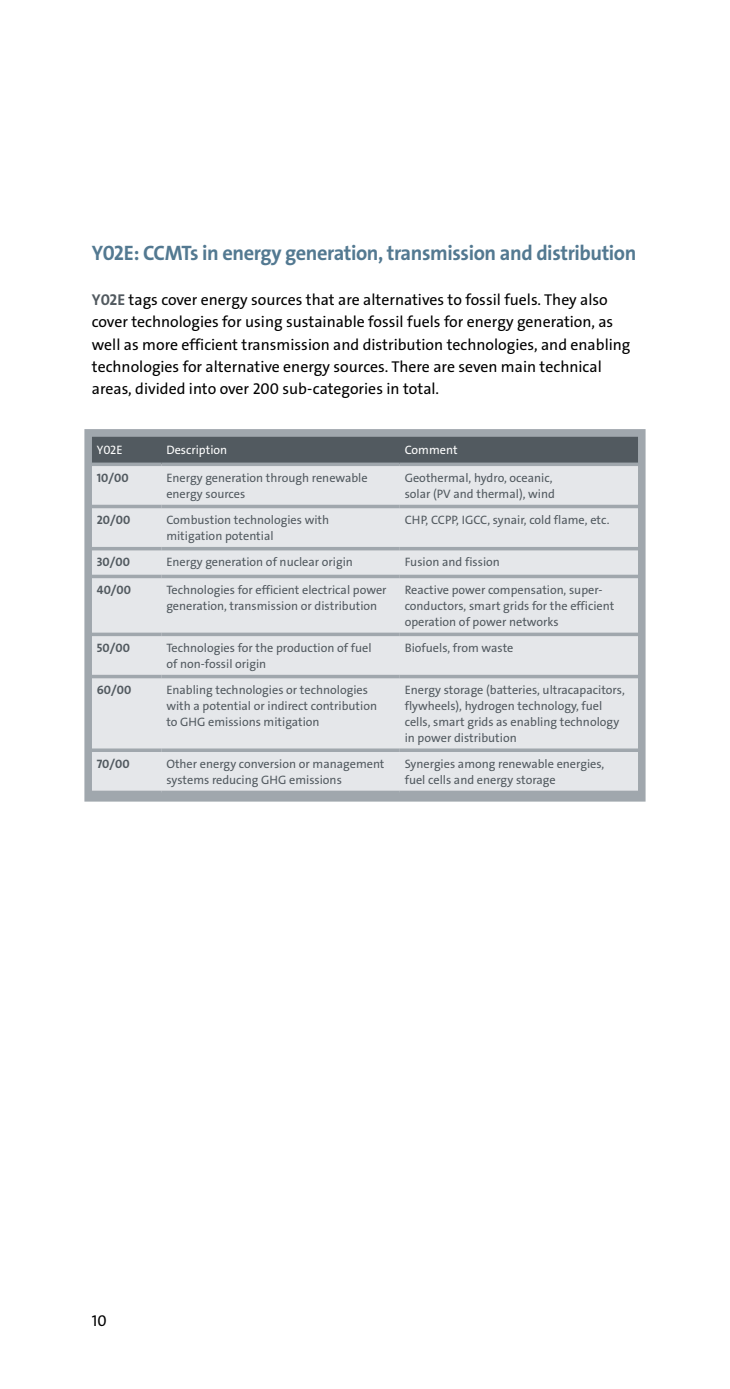
<style>
.page{position:relative;width:730px;height:1389px;background:#fff}
.page>*{position:absolute;margin:0;border:0;box-sizing:border-box;transform-origin:0 0}
.t1{font:21px "The Sans LP7 Bld";letter-spacing:-.02em;color:#537991}
.t2{font:15.75px/22.4px "The Sans LP5 Plain";color:#000}
.t3{font:12.25px/15.8px "The Sans LP5 Plain";color:#525a60}
.t4{font:12.25px "The Sans LP7 Bld";letter-spacing:.005em;color:#525a60}
.t5{font:12.25px "The Sans LP5 Plain";color:#fff}
.s1{font-family:"The Sans LP7 Bld";color:#525a60}
</style>
<div class="page">
<svg style="left:84px;top:429px;width:562px;height:373px;background:#d1d4d8"></svg>
<h1 class="t1" style="left:92px;top:240px;width:546px">Y02E: CCMTs in energy generation, transmission and distribution</h1>
<p class="t2" style="left:92px;top:289px;width:540px"><span class="s1">Y02E</span> tags cover energy sources that are alternatives to fossil fuels. They also cover technologies for using sustainable fossil fuels for energy generation, as well as more efficient transmission and distribution technologies, and enabling technologies for alternative energy sources. There are seven main technical areas, divided into over 200 sub-categories in total.</p>
<p class="t5" style="left:97px;top:442px;width:27px">Y02E</p>
<p class="t5" style="left:166px;top:442px;width:62px">Description</p>
<p class="t5" style="left:404px;top:442px;width:54px">Comment</p>
<p class="t4" style="left:97px;top:470px;width:33px">10/00</p>
<p class="t3" style="left:166px;top:470px;width:203px">Energy generation through renewable energy sources</p>
<p class="t3" style="left:404px;top:470px;width:152px">Geothermal, hydro, oceanic, solar (PV and thermal), wind</p>
<p class="t4" style="left:97px;top:512px;width:35px">20/00</p>
<p class="t3" style="left:166px;top:512px;width:164px">Combustion technologies with mitigation potential</p>
<p class="t3" style="left:404px;top:512px;width:206px">CHP, CCPP, IGCC, synair, cold flame, etc.</p>
<p class="t4" style="left:97px;top:554px;width:35px">30/00</p>
<p class="t3" style="left:166px;top:555px;width:188px">Energy generation of nuclear origin</p>
<p class="t3" style="left:404px;top:555px;width:97px">Fusion and fission</p>
<p class="t4" style="left:97px;top:582px;width:36px">40/00</p>
<p class="t3" style="left:166px;top:582px;width:222px">Technologies for efficient electrical power generation, transmission or distribution</p>
<p class="t3" style="left:404px;top:582px;width:211px">Reactive power compensation, super&shy;conductors, smart grids for the efficient operation of power networks</p>
<p class="t4" style="left:97px;top:640px;width:35px">50/00</p>
<p class="t3" style="left:166px;top:640px;width:207px">Technologies for the production of fuel of non-fossil origin</p>
<p class="t3" style="left:404px;top:640px;width:110px">Biofuels, from waste</p>
<p class="t4" style="left:97px;top:682px;width:36px">60/00</p>
<p class="t3" style="left:166px;top:682px;width:212px">Enabling technologies or technologies with a potential or indirect contribution to GHG emissions mitigation</p>
<p class="t3" style="left:404px;top:682px;width:221px">Energy storage (batteries, ultracapacitors, flywheels), hydrogen technology, fuel cells, smart grids as enabling technology in power distribution</p>
<p class="t4" style="left:97px;top:756px;width:34px">70/00</p>
<p class="t3" style="left:166px;top:756px;width:219px">Other energy conversion or management systems reducing GHG emissions</p>
<p class="t3" style="left:404px;top:756px;width:201px">Synergies among renewable energies, fuel cells and energy storage</p>
<p class="t2" style="left:92px;top:1310px;width:16px">10</p>
</div>
